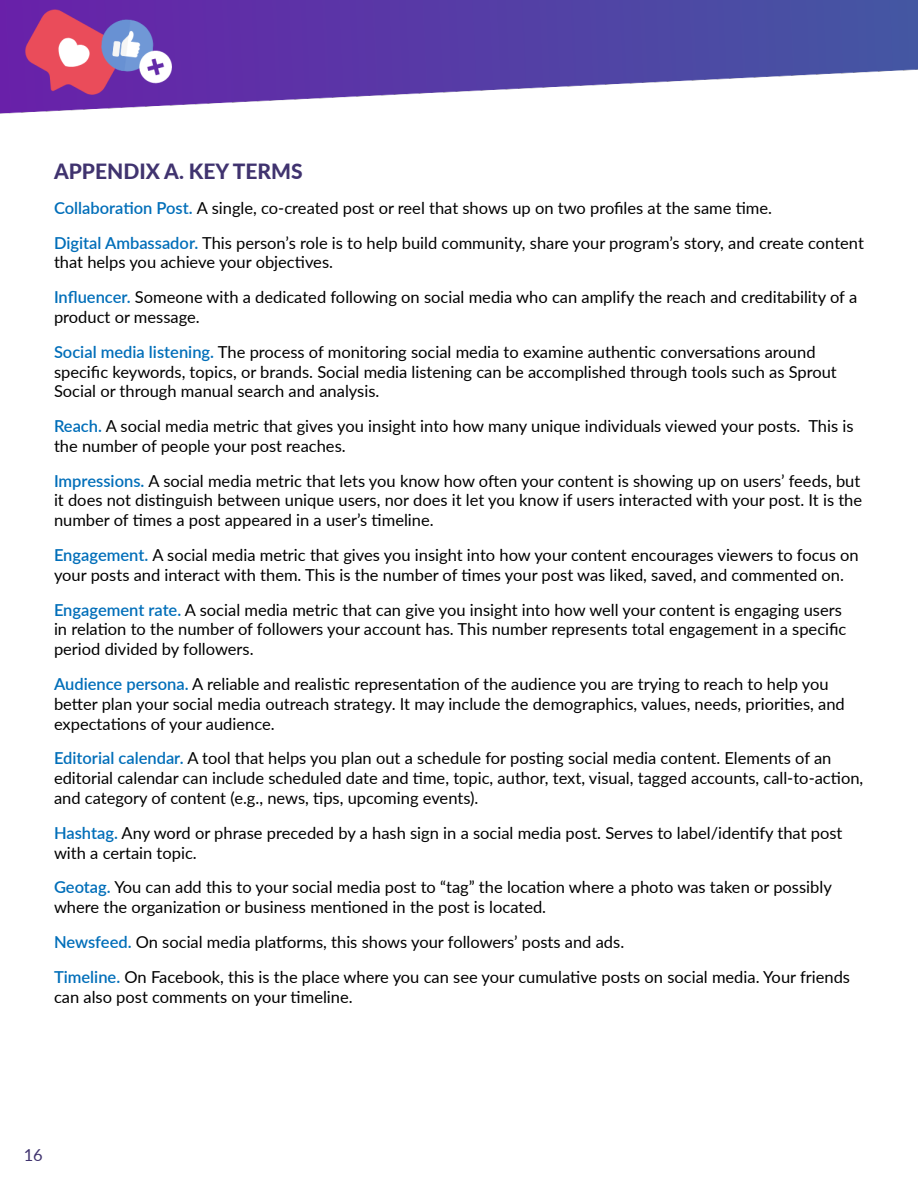
<style>
.page{position:relative;width:918px;height:1188px;background:#fff}
.page>*{position:absolute;margin:0;border:0;box-sizing:border-box;transform-origin:0 0}
.t1{font:800 21px "Lato";color:#40336f}
.t2{font:16.5px/19.8px "Lato";color:#000}
.t3{font:16.5px "Lato";color:#40336f}
.s1{font-weight:600;color:#006eb9}
</style>
<div class="page">
<img style="left:0;top:0;width:918px;height:114px">
<h2 class="t1" style="left:54px;top:156px;width:250px">APPENDIX A. KEY TERMS</h2>
<p class="t2" style="left:54px;top:197px;width:720px"><span class="s1">Collaboration Post.</span> A single, co-created post or reel that shows up on two profiles at the same time.</p>
<p class="t2" style="left:54px;top:232px;width:811px"><span class="s1">Digital Ambassador.</span> This person’s role is to help build community, share your program’s story, and create content that helps you achieve your objectives.</p>
<p class="t2" style="left:54px;top:287px;width:805px"><span class="s1">Influencer.</span> Someone with a dedicated following on social media who can amplify the reach and creditability of a product or message.</p>
<p class="t2" style="left:54px;top:341px;width:784px"><span class="s1">Social media listening.</span> The process of monitoring social media to examine authentic conversations around specific keywords, topics, or brands. Social media listening can be accomplished through tools such as Sprout<br>Social or through manual search and analysis.</p>
<p class="t2" style="left:54px;top:416px;width:801px"><span class="s1">Reach.</span> A social media metric that gives you insight into how many unique individuals viewed your posts. This is the number of people your post reaches.</p>
<p class="t2" style="left:54px;top:470px;width:810px;text-align:justify"><span class="s1">Impressions.</span> A social media metric that lets you know how often your content is showing up on users’ feeds, but it does not distinguish between unique users, nor does it let you know if users interacted with your post. It is the number of times a post appeared in a user’s timeline.</p>
<p class="t2" style="left:54px;top:545px;width:806px"><span class="s1">Engagement.</span> A social media metric that gives you insight into how your content encourages viewers to focus on your posts and interact with them. This is the number of times your post was liked, saved, and commented on.</p>
<p class="t2" style="left:54px;top:599px;width:794px"><span class="s1">Engagement rate.</span> A social media metric that can give you insight into how well your content is engaging users in relation to the number of followers your account has. This number represents total engagement in a specific period divided by followers.</p>
<p class="t2" style="left:54px;top:674px;width:792px"><span class="s1">Audience persona.</span> A reliable and realistic representation of the audience you are trying to reach to help you better plan your social media outreach strategy. It may include the demographics, values, needs, priorities, and expectations of your audience.</p>
<p class="t2" style="left:54px;top:748px;width:811px"><span class="s1">Editorial calendar.</span> A tool that helps you plan out a schedule for posting social media content. Elements of an editorial calendar can include scheduled date and time, topic, author, text, visual, tagged accounts, call-to-action, and category of content (e.g., news, tips, upcoming events).</p>
<p class="t2" style="left:54px;top:822px;width:790px"><span class="s1">Hashtag.</span> Any word or phrase preceded by a hash sign in a social media post. Serves to label/identify that post with a certain topic.</p>
<p class="t2" style="left:54px;top:877px;width:779px"><span class="s1">Geotag.</span> You can add this to your social media post to “tag” the location where a photo was taken or possibly where the organization or business mentioned in the post is located.</p>
<p class="t2" style="left:54px;top:931px;width:572px"><span class="s1">Newsfeed.</span> On social media platforms, this shows your followers’ posts and ads.</p>
<p class="t2" style="left:54px;top:966px;width:798px"><span class="s1">Timeline.</span> On Facebook, this is the place where you can see your cumulative posts on social media. Your friends can also post comments on your timeline.</p>
<p class="t3" style="left:24px;top:1144px;width:21px">16</p>
</div>
